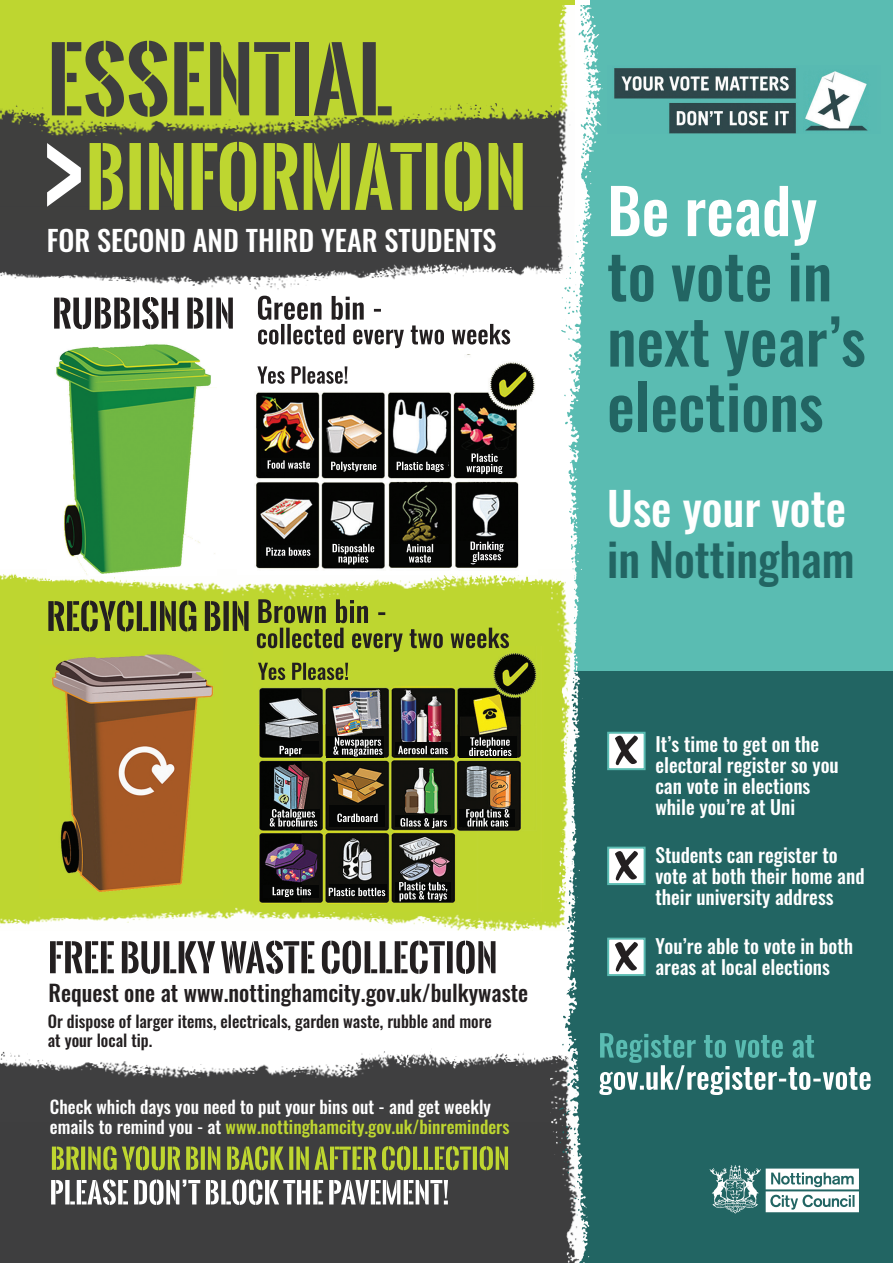
<style>
.page{position:relative;width:893px;height:1263px;background:#fff}
.page>*{position:absolute;margin:0;border:0;box-sizing:border-box;transform-origin:0 0}
.t1{font:700 84.15px "Oswald Stencil";color:#3e3e3f}
.t2{font:500 61.95px/65.2px "Oswald";color:#226563}
.t3{font:500 61.95px "Oswald";color:#fff}
.t4{font:500 45.6px/50.6px "Oswald";color:#226563}
.t5{font:500 28.35px "Oswald";color:#fff}
.t6{font:500 22.5px "Oswald";color:#231f20}
.t7{font:500 19.5px/21px "Oswald";color:#fff}
.t8{font:500 17.7px/19.5px "Oswald";color:#fff}
.t9{font:500 16.5px/19.8px "Oswald";color:#231f20}
.s1{color:#bed630}
.s2{color:#fff}
.s3{color:#5abcb2}
</style>
<div class="page">
<div style="left:591px;top:0;width:302px;height:671px;background:#5abcb2"></div>
<div style="left:0;top:569px;width:599px;height:361px;background:#bed630"></div>
<img style="left:0;top:569px;width:550px;height:32px">
<img style="left:0;top:907px;width:550px;height:24px">
<img style="left:48px;top:344px;width:169px;height:232px">
<img style="left:238px;top:362px;width:299px;height:212px">
<svg style="left:54px;top:310px;width:179px;height:19px"></svg>
<svg style="left:257px;top:366px;width:90px;height:18px"></svg>
<svg style="left:258px;top:310px;width:252px;height:38px"></svg>
<div style="left:324px;top:457px;width:58px;height:13px;background:#050605"></div>
<div style="left:390px;top:457px;width:58px;height:13px;background:#050605"></div>
<div style="left:456px;top:450px;width:57px;height:26px;background:#050605"></div>
<svg style="left:331px;top:462px;width:45px;height:10px"></svg>
<svg style="left:397px;top:462px;width:47px;height:10px"></svg>
<svg style="left:466px;top:453px;width:37px;height:21px"></svg>
<div style="left:0;top:0;width:574px;height:230px;background:#bed630"></div>
<div style="left:599px;top:671px;width:294px;height:592px;background:#226563"></div>
<div style="left:0;top:1123px;width:599px;height:140px;background:#3e3e3f"></div>
<img style="left:0;top:104px;width:550px;height:206px">
<svg style="left:90px;top:142px;width:433px;height:69px"></svg>
<img style="left:52px;top:654px;width:162px;height:238px">
<img style="left:254px;top:653px;width:290px;height:258px">
<svg style="left:47px;top:143px;width:34px;height:64px;background:#8e8e8e"></svg>
<svg style="left:48px;top:601px;width:201px;height:30px"></svg>
<svg style="left:258px;top:663px;width:90px;height:17px"></svg>
<img style="left:0;top:1051px;width:550px;height:106px">
<svg style="left:52px;top:1146px;width:456px;height:24px"></svg>
<div style="left:261px;top:545px;width:55px;height:12px;background:#050605"></div>
<div style="left:261px;top:458px;width:55px;height:14px;background:#050605"></div>
<div style="left:263px;top:742px;width:56px;height:12px;background:#050605"></div>
<div style="left:263px;top:886px;width:56px;height:12px;background:#050605"></div>
<div style="left:395px;top:743px;width:56px;height:12px;background:#050605"></div>
<div style="left:327px;top:736px;width:57px;height:21px;background:#050605"></div>
<div style="left:329px;top:806px;width:55px;height:21px;background:#050605"></div>
<div style="left:329px;top:884px;width:57px;height:13px;background:#050605"></div>
<div style="left:395px;top:815px;width:56px;height:12px;background:#050605"></div>
<div style="left:395px;top:882px;width:56px;height:19px;background:#050605"></div>
<div style="left:459px;top:810px;width:55px;height:17px;background:#050605"></div>
<div style="left:262px;top:810px;width:58px;height:19px;background:#050605"></div>
<div style="left:459px;top:736px;width:58px;height:21px;background:#050605"></div>
<svg style="left:266px;top:547px;width:44px;height:9px"></svg>
<svg style="left:280px;top:746px;width:22px;height:10px"></svg>
<svg style="left:273px;top:887px;width:38px;height:10px"></svg>
<svg style="left:337px;top:813px;width:41px;height:9px"></svg>
<svg style="left:329px;top:888px;width:56px;height:8px"></svg>
<svg style="left:400px;top:818px;width:47px;height:10px"></svg>
<svg style="left:398px;top:746px;width:50px;height:8px"></svg>
<svg style="left:333px;top:737px;width:50px;height:19px"></svg>
<svg style="left:270px;top:809px;width:47px;height:18px"></svg>
<svg style="left:399px;top:882px;width:48px;height:19px"></svg>
<svg style="left:466px;top:809px;width:43px;height:17px"></svg>
<svg style="left:469px;top:737px;width:42px;height:19px"></svg>
<div style="left:324px;top:539px;width:58px;height:26px;background:#050605"></div>
<div style="left:391px;top:544px;width:58px;height:21px;background:#050605"></div>
<div style="left:458px;top:542px;width:58px;height:21px;background:#050605"></div>
<svg style="left:332px;top:544px;width:42px;height:20px"></svg>
<svg style="left:406px;top:544px;width:27px;height:19px"></svg>
<svg style="left:470px;top:541px;width:34px;height:21px"></svg>
<svg style="left:268px;top:460px;width:42px;height:21px"></svg>
<svg style="left:51px;top:1179px;width:397px;height:26px"></svg>
<svg style="left:257px;top:599px;width:252px;height:53px"></svg>
<svg style="left:50px;top:940px;width:445px;height:34px"></svg>
<svg style="left:710px;top:1165px;width:149px;height:49px"></svg>
<img style="left:550px;top:105px;width:10px;height:537px">
<img style="left:550px;top:898px;width:8px;height:257px">
<img style="left:560px;top:85px;width:43px;height:586px">
<img style="left:558px;top:671px;width:72px;height:592px">
<img style="left:558px;top:5px;width:43px;height:80px">
<img style="left:614px;top:68px;width:254px;height:65px">
<div style="left:607px;top:732px;width:39px;height:38px;background:#fff;border:2px solid #5abcb2"></div>
<div style="left:607px;top:847px;width:39px;height:38px;background:#fff;border:2px solid #5abcb2"></div>
<div style="left:607px;top:938px;width:39px;height:38px;background:#fff;border:2px solid #5abcb2"></div>
<svg style="left:615px;top:735px;width:23px;height:30px"></svg>
<svg style="left:615px;top:851px;width:23px;height:30px"></svg>
<svg style="left:615px;top:942px;width:23px;height:30px"></svg>
<svg style="left:599px;top:1033px;width:271px;height:62px"></svg>
<h1 class="t1" style="left:47px;top:18px;width:347px">ESSENTIAL</h1>
<h3 class="t5" style="left:47px;top:215px;width:451px">FOR SECOND AND THIRD YEAR STUDENTS</h3>
<p class="t6" style="left:48px;top:972px;width:481px">Request one at www.nottinghamcity.gov.uk/bulkywaste</p>
<p class="t9" style="left:48px;top:1009px;width:445px">Or dispose of larger items, electricals, garden waste, rubble and more at your local tip.</p>
<p class="t8" style="left:50px;top:1095px;width:461px">Check which days you need to put your bins out - and get weekly emails to remind you - at <span class="s1">www.nottinghamcity.gov.uk/binreminders</span></p>
<h2 class="t3" style="left:607px;top:156px;width:212px">Be ready</h2>
<h2 class="t2" style="left:607px;top:237px;width:260px">to vote in next year’s elections</h2>
<h3 class="t4" style="left:607px;top:479px;width:259px"><span class="s2">Use your vote </span>in Nottingham<span class="s3">.</span></h3>
<p class="t7" style="left:655px;top:731px;width:185px">It’s time to get on the electoral register so you can vote in elections while you’re at Uni</p>
<p class="t7" style="left:655px;top:843px;width:211px">Students can register to vote at both their home and their university address</p>
<p class="t7" style="left:655px;top:933px;width:199px">You’re able to vote in both areas at local elections</p>
</div>
